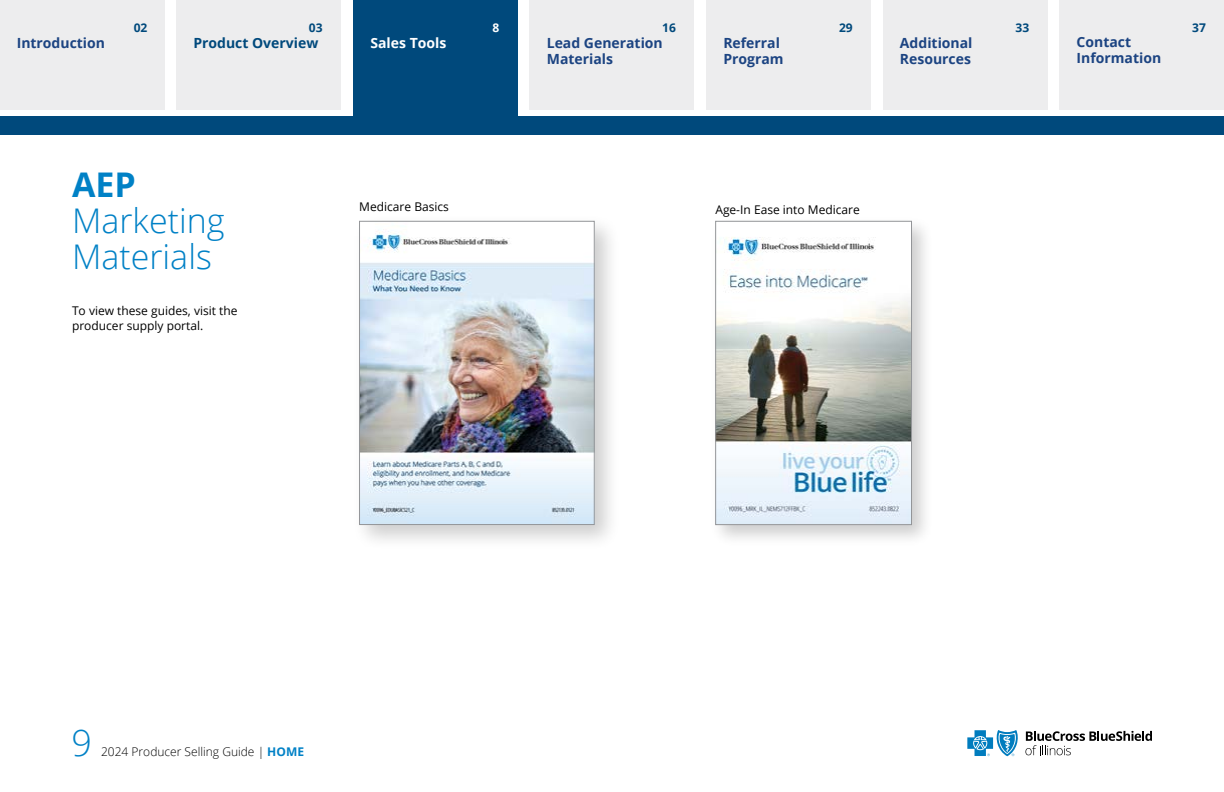
<style>
.page{position:relative;width:1224px;height:792px;background:#fff}
.page>*{position:absolute;margin:0;border:0;box-sizing:border-box;transform-origin:0 0}
.t1{font:300 36px "Open Sans";color:#0081c6}
.t2{font:300 34px/36px "Open Sans";color:#0081c6}
.t3{font:700 34px "Open Sans";color:#0081c6}
.t4{font:700 14px/16px "Open Sans";color:#1c4482}
.t5{font:700 14px "Open Sans";color:#00497c}
.t6{font:700 14px "Open Sans";color:#fff}
.t7{font:12px/14.4px "Open Sans";color:#000}
.t8{font:300 12px "Open Sans";color:#000}
.t9{font:700 12px "Open Sans";color:#00497c}
.t10{font:700 12px "Open Sans";color:#fff}
.s1{font-weight:700;color:#0081c6}
</style>
<div class="page">
<svg style="left:967px;top:730px;width:51px;height:26px"></svg>
<svg style="left:1025px;top:731px;width:127px;height:24px"></svg>
<div style="left:0;top:116px;width:1224px;height:19px;background:#00497c"></div>
<div style="left:709px;top:215px;width:224px;height:332px;background:#000;opacity:.2"></div>
<img style="left:717px;top:223px;width:193px;height:300px">
<div style="left:715px;top:221px;width:197px;height:304px;border:1px solid #939598"></div>
<div style="left:352px;top:214px;width:269px;height:338px;background:#000;opacity:.2"></div>
<img style="left:361px;top:223px;width:232px;height:300px">
<div style="left:359px;top:221px;width:236px;height:304px;border:1px solid #939598"></div>
<div style="left:0;top:0;width:164px;height:110px;background:#ededee"></div>
<div style="left:177px;top:0;width:164px;height:110px;background:#ededee"></div>
<div style="left:353px;top:0;width:164px;height:117px;background:#00497c"></div>
<div style="left:530px;top:0;width:164px;height:110px;background:#ededee"></div>
<div style="left:883px;top:0;width:164px;height:110px;background:#ededee"></div>
<div style="left:707px;top:0;width:164px;height:110px;background:#ededee"></div>
<div style="left:1060px;top:0;width:164px;height:110px;background:#ededee"></div>
<p class="t4" style="left:17px;top:34px;width:90px">Introduction</p>
<p class="t9" style="left:134px;top:19px;width:15px">02</p>
<p class="t9" style="left:309px;top:19px;width:15px">03</p>
<p class="t5" style="left:193px;top:33px;width:127px">Product Overview</p>
<p class="t6" style="left:370px;top:33px;width:77px">Sales Tools</p>
<p class="t10" style="left:492px;top:19px;width:8px">8</p>
<p class="t9" style="left:662px;top:19px;width:15px">16</p>
<p class="t4" style="left:547px;top:34px;width:118px">Lead Generation<br>Materials</p>
<p class="t4" style="left:723px;top:34px;width:62px">Referral<br>Program</p>
<p class="t9" style="left:839px;top:19px;width:15px">29</p>
<p class="t4" style="left:900px;top:34px;width:74px">Additional<br>Resources</p>
<h2 class="t3" style="left:72px;top:161px;width:65px">AEP</h2>
<h2 class="t2" style="left:72px;top:202px;width:154px">Marketing<br>Materials</h2>
<p class="t7" style="left:72px;top:303px;width:167px">To view these guides, visit the producer supply portal.</p>
<p class="t7" style="left:359px;top:200px;width:91px">Medicare Basics</p>
<p class="t7" style="left:715px;top:203px;width:146px">Age-In Ease into Medicare</p>
<p class="t9" style="left:1016px;top:19px;width:15px">33</p>
<p class="t4" style="left:1077px;top:34px;width:86px">Contact<br>Information</p>
<p class="t9" style="left:1192px;top:19px;width:15px">37</p>
<h1 class="t1" style="left:72px;top:718px;width:22px">9</h1>
<p class="t8" style="left:101px;top:743px;width:204px">2024 Producer Selling Guide | <span class="s1">HOME</span></p>
</div>
